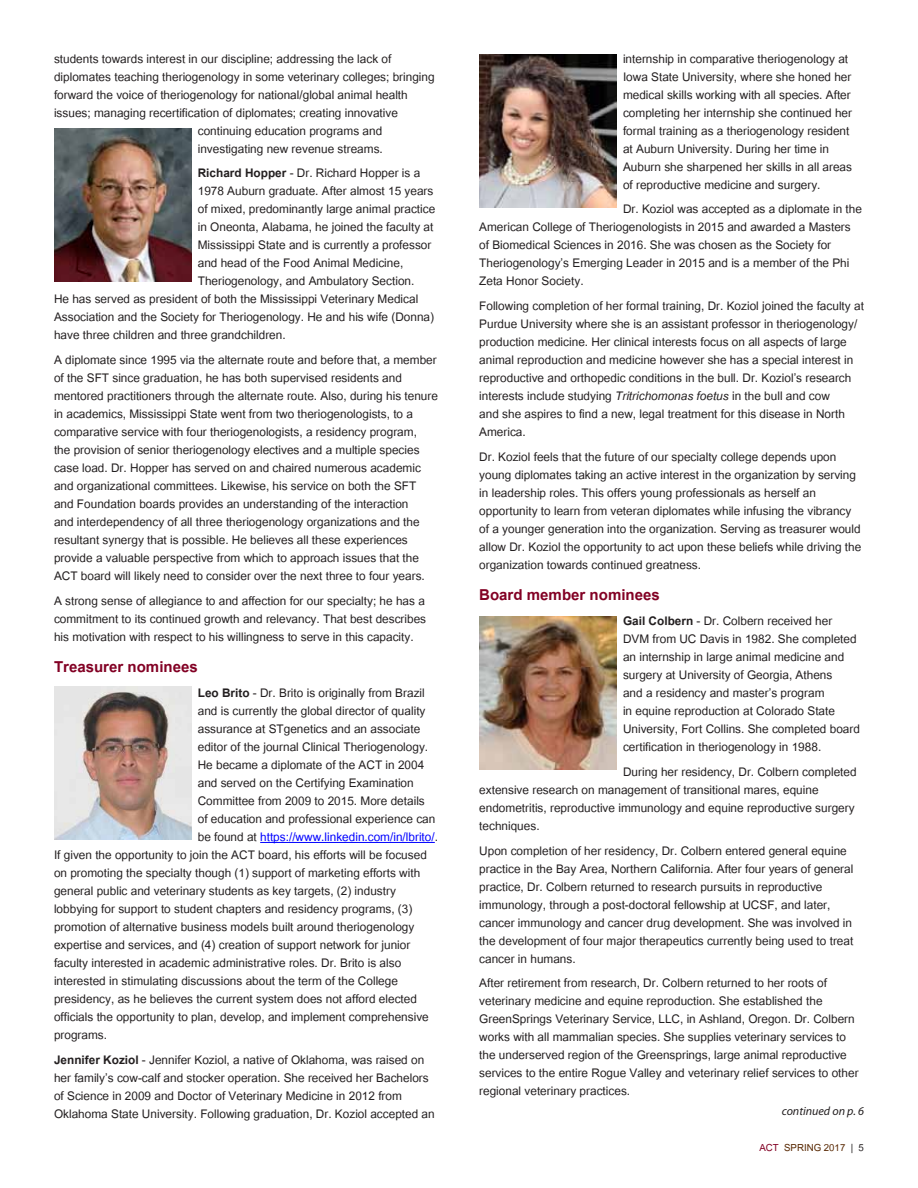
<style>
.page{position:relative;width:918px;height:1188px;background:#fff}
.page>*{position:absolute;margin:0;border:0;box-sizing:border-box;transform-origin:0 0}
.t1{font:700 21px "Utsaah";color:#820024}
.t2{font:16.5px/18px "Utsaah";color:#231f20}
.t3{font:16.5px "Utsaah";color:#00f}
.t4{font:13.5px "Utsaah";color:#572700}
.t5{font:italic 12px "Myriad Pro";color:#231f20}
.s1{font-weight:700}
.s2{color:#231f20}
.s3{font-style:italic}
.s4{color:#820024}
</style>
<div class="page">
<hr style="left:260px;top:842px;width:175px;height:1px;background:#00f">
<img style="left:54px;top:129px;width:137px;height:153px">
<img style="left:54px;top:687px;width:137px;height:153px">
<img style="left:479px;top:54px;width:137px;height:153px">
<img style="left:479px;top:617px;width:137px;height:153px">
<p class="t2" style="left:54px;top:51px;width:339px">students towards interest in our discipline; addressing the lack of</p>
<p class="t2" style="left:54px;top:69px;width:382px">diplomates teaching theriogenology in some veterinary colleges; bringing</p>
<p class="t2" style="left:54px;top:87px;width:355px">forward the voice of theriogenology for national/global animal health</p>
<p class="t2" style="left:54px;top:105px;width:345px">issues; managing recertification of diplomates; creating innovative</p>
<p class="t2" style="left:198px;top:123px;width:186px">continuing education programs and</p>
<p class="t2" style="left:198px;top:141px;width:187px">investigating new revenue streams.</p>
<p class="t2" style="left:198px;top:165px;width:224px"><span class="s1">Richard Hopper</span> - Dr. Richard Hopper is a</p>
<p class="t2" style="left:198px;top:183px;width:237px">1978 Auburn graduate. After almost 15 years</p>
<p class="t2" style="left:198px;top:201px;width:239px">of mixed, predominantly large animal practice</p>
<p class="t2" style="left:198px;top:219px;width:237px">in Oneonta, Alabama, he joined the faculty at</p>
<p class="t2" style="left:198px;top:237px;width:235px">Mississippi State and is currently a professor</p>
<p class="t2" style="left:198px;top:255px;width:207px">and head of the Food Animal Medicine,</p>
<p class="t2" style="left:198px;top:273px;width:218px">Theriogenology, and Ambulatory Section.</p>
<p class="t2" style="left:54px;top:291px;width:366px">He has served as president of both the Mississippi Veterinary Medical</p>
<p class="t2" style="left:54px;top:309px;width:382px">Association and the Society for Theriogenology. He and his wife (Donna)</p>
<p class="t2" style="left:54px;top:327px;width:233px">have three children and three grandchildren.</p>
<p class="t2" style="left:54px;top:352px;width:386px">A diplomate since 1995 via the alternate route and before that, a member of the SFT since graduation, he has both supervised residents and mentored practitioners through the alternate route. Also, during his tenure in academics, Mississippi State went from two theriogenologists, to a comparative service with four theriogenologists, a residency program,<br>the provision of senior theriogenology electives and a multiple species case load. Dr. Hopper has served on and chaired numerous academic and organizational committees. Likewise, his service on both the SFT and Foundation boards provides an understanding of the interaction<br>and interdependency of all three theriogenology organizations and the resultant synergy that is possible. He believes all these experiences provide a valuable perspective from which to approach issues that the ACT board will likely need to consider over the next three to four years.</p>
<p class="t2" style="left:54px;top:593px;width:374px;text-align:justify">A strong sense of allegiance to and affection for our specialty; he has a commitment to its continued growth and relevancy. That best describes his motivation with respect to his willingness to serve in this capacity.</p>
<p class="t1" style="left:54px;top:657px;width:145px">Treasurer nominees</p>
<p class="t2" style="left:198px;top:685px;width:229px"><span class="s1">Leo Brito</span> - Dr. Brito is originally from Brazil</p>
<p class="t2" style="left:198px;top:703px;width:229px">and is currently the global director of quality</p>
<p class="t2" style="left:198px;top:721px;width:224px">assurance at STgenetics and an associate</p>
<p class="t2" style="left:198px;top:739px;width:232px">editor of the journal Clinical Theriogenology.</p>
<p class="t2" style="left:198px;top:757px;width:228px">He became a diplomate of the ACT in 2004</p>
<p class="t2" style="left:198px;top:775px;width:217px">and served on the Certifying Examination</p>
<p class="t2" style="left:198px;top:793px;width:229px">Committee from 2009 to 2015. More details</p>
<p class="t2" style="left:198px;top:811px;width:239px">of education and professional experience can</p>
<p class="t3" style="left:198px;top:829px;width:242px"><span class="s2">be found at</span> https://www.linkedin.com/in/lbrito/<span class="s2">.</span></p>
<p class="t2" style="left:54px;top:847px;width:374px">If given the opportunity to join the ACT board, his efforts will be focused</p>
<p class="t2" style="left:54px;top:865px;width:368px">on promoting the specialty though (1) support of marketing efforts with</p>
<p class="t2" style="left:54px;top:883px;width:343px">general public and veterinary students as key targets, (2) industry</p>
<p class="t2" style="left:54px;top:901px;width:360px">lobbying for support to student chapters and residency programs, (3)</p>
<p class="t2" style="left:54px;top:919px;width:362px">promotion of alternative business models built around theriogenology</p>
<p class="t2" style="left:54px;top:937px;width:358px">expertise and services, and (4) creation of support network for junior</p>
<p class="t2" style="left:54px;top:955px;width:349px">faculty interested in academic administrative roles. Dr. Brito is also</p>
<p class="t2" style="left:54px;top:973px;width:345px">interested in stimulating discussions about the term of the College</p>
<p class="t2" style="left:54px;top:991px;width:365px">presidency, as he believes the current system does not afford elected</p>
<p class="t2" style="left:54px;top:1009px;width:376px">officials the opportunity to plan, develop, and implement comprehensive</p>
<p class="t2" style="left:54px;top:1027px;width:55px">programs.</p>
<p class="t2" style="left:54px;top:1052px;width:382px"><span class="s1">Jennifer Koziol</span> - Jennifer Koziol, a native of Oklahoma, was raised on her family’s cow-calf and stocker operation. She received her Bachelors of Science in 2009 and Doctor of Veterinary Medicine in 2012 from Oklahoma State University. Following graduation, Dr. Koziol accepted an</p>
<p class="t2" style="left:623px;top:51px;width:231px">internship in comparative theriogenology at Iowa State University, where she honed her medical skills working with all species. After completing her internship she continued her formal training as a theriogenology resident at Auburn University. During her time in Auburn she sharpened her skills in all areas of reproductive medicine and surgery.</p>
<p class="t2" style="left:479px;top:201px;width:384px;text-indent:144px">Dr. Koziol was accepted as a diplomate in the American College of Theriogenologists in 2015 and awarded a Masters of Biomedical Sciences in 2016. She was chosen as the Society for Theriogenology’s Emerging Leader in 2015 and is a member of the Phi Zeta Honor Society.</p>
<p class="t2" style="left:479px;top:298px;width:386px">Following completion of her formal training, Dr. Koziol joined the faculty at Purdue University where she is an assistant professor in theriogenology/ production medicine. Her clinical interests focus on all aspects of large animal reproduction and medicine however she has a special interest in reproductive and orthopedic conditions in the bull. Dr. Koziol’s research interests include studying <span class="s3">Tritrichomonas foetus</span> in the bull and cow<br>and she aspires to find a new, legal treatment for this disease in North America.</p>
<p class="t2" style="left:479px;top:449px;width:384px">Dr. Koziol feels that the future of our specialty college depends upon young diplomates taking an active interest in the organization by serving in leadership roles. This offers young professionals as herself an opportunity to learn from veteran diplomates while infusing the vibrancy of a younger generation into the organization. Serving as treasurer would allow Dr. Koziol the opportunity to act upon these beliefs while driving the organization towards continued greatness.</p>
<p class="t1" style="left:479px;top:585px;width:182px">Board member nominees</p>
<p class="t2" style="left:623px;top:613px;width:238px"><span class="s1">Gail Colbern</span> - Dr. Colbern received her DVM from UC Davis in 1982. She completed an internship in large animal medicine and surgery at University of Georgia, Athens<br>and a residency and master’s program<br>in equine reproduction at Colorado State University, Fort Collins. She completed board certification in theriogenology in 1988.</p>
<p class="t2" style="left:479px;top:764px;width:379px;text-indent:144px">During her residency, Dr. Colbern completed extensive research on management of transitional mares, equine endometritis, reproductive immunology and equine reproductive surgery techniques.</p>
<p class="t2" style="left:479px;top:843px;width:376px">Upon completion of her residency, Dr. Colbern entered general equine practice in the Bay Area, Northern California. After four years of general practice, Dr. Colbern returned to research pursuits in reproductive immunology, through a post-doctoral fellowship at UCSF, and later, cancer immunology and cancer drug development. She was involved in the development of four major therapeutics currently being used to treat cancer in humans.</p>
<p class="t2" style="left:479px;top:975px;width:381px">After retirement from research, Dr. Colbern returned to her roots of veterinary medicine and equine reproduction. She established the GreenSprings Veterinary Service, LLC, in Ashland, Oregon. Dr. Colbern works with all mammalian species. She supplies veterinary services to the underserved region of the Greensprings, large animal reproductive services to the entire Rogue Valley and veterinary relief services to other regional veterinary practices.</p>
<p class="t5" style="left:782px;top:1104px;width:84px">continued on p. 6</p>
<p class="t4" style="left:759px;top:1141px;width:106px"><span class="s4">ACT</span> Spring 2017 <span class="s2">| 5</span></p>
</div>
